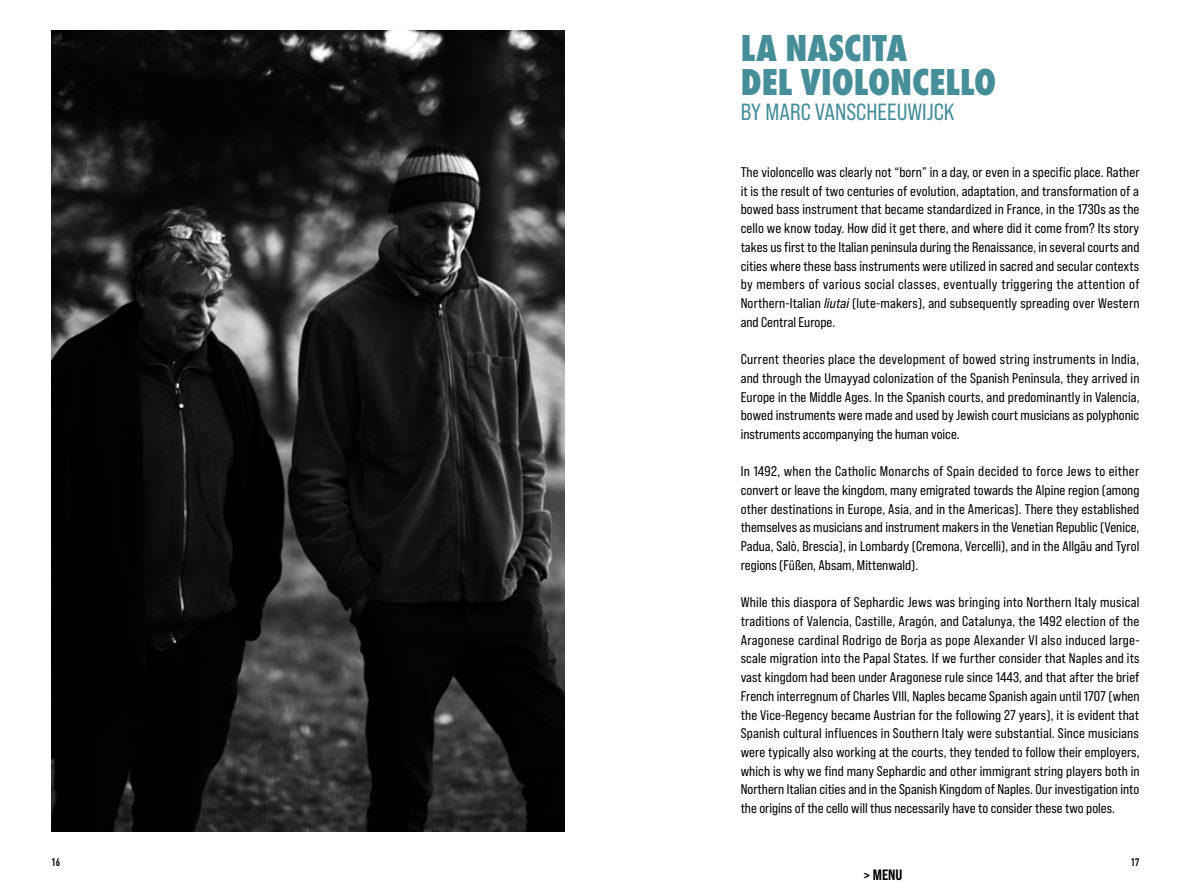
<style>
.page{position:relative;width:1191px;height:893px;background:#fff}
.page>*{position:absolute;margin:0;border:0;box-sizing:border-box;transform-origin:0 0}
.t1{font:800 39px/34.3px "Futura PT Cond";color:#468e99}
.t2{font:23.4px "Bebas Neue Pro Sm E Rg";color:#468e99}
.t3{font:15px "Bebas Neue Pro Sm E Eb";color:#000}
.t4{font:14.1px/18.8px "Bebas Neue Pro Sm E Rg";color:#000;text-align:justify}
.t5{font:700 condensed 10.95px "DIN Pro";color:#000}
.s1{font-family:"Bebas Neue Pro Sm E It"}
</style>
<div class="page">
<img style="left:52px;top:31px;width:512px;height:800px">
<p class="t5" style="left:52px;top:854px;width:10px">16</p>
<h1 class="t1" style="left:741px;top:30px;width:257px">LA NASCITA<br>DEL VIOLONCELLO</h1>
<h2 class="t2" style="left:740px;top:98px;width:216px">BY MARC VANSCHEEUWIJCK</h2>
<p class="t4" style="left:740px;top:162px;width:400px">The violoncello was clearly not “born” in a day, or even in a specific place. Rather it is the result of two centuries of evolution, adaptation, and transformation of a bowed bass instrument that became standardized in France, in the 1730s as the cello we know today. How did it get there, and where did it come from? Its story takes us first to the Italian peninsula during the Renaissance, in several courts and cities where these bass instruments were utilized in sacred and secular contexts by members of various social classes, eventually triggering the attention of Northern-Italian <span class="s1">liutai</span> (lute-makers), and subsequently spreading over Western and Central Europe.</p>
<p class="t4" style="left:740px;top:350px;width:400px">Current theories place the development of bowed string instruments in India, and through the Umayyad colonization of the Spanish Peninsula, they arrived in Europe in the Middle Ages. In the Spanish courts, and predominantly in Valencia, bowed instruments were made and used by Jewish court musicians as polyphonic instruments accompanying the human voice.</p>
<p class="t4" style="left:740px;top:462px;width:400px">In 1492, when the Catholic Monarchs of Spain decided to force Jews to either convert or leave the kingdom, many emigrated towards the Alpine region (among other destinations in Europe, Asia, and in the Americas). There they established themselves as musicians and instrument makers in the Venetian Republic (Venice, Padua, Salò, Brescia), in Lombardy (Cremona, Vercelli), and in the Allgäu and Tyrol regions (Füßen, Absam, Mittenwald).</p>
<p class="t4" style="left:740px;top:593px;width:400px">While this diaspora of Sephardic Jews was bringing into Northern Italy musical traditions of Valencia, Castille, Aragón, and Catalunya, the 1492 election of the Aragonese cardinal Rodrigo de Borja as pope Alexander VI also induced large&shy;scale migration into the Papal States. If we further consider that Naples and its vast kingdom had been under Aragonese rule since 1443, and that after the brief French interregnum of Charles VIII, Naples became Spanish again until 1707 (when the Vice-Regency became Austrian for the following 27 years), it is evident that Spanish cultural influences in Southern Italy were substantial. Since musicians were typically also working at the courts, they tended to follow their employers, which is why we find many Sephardic and other immigrant string players both in Northern Italian cities and in the Spanish Kingdom of Naples. Our investigation into the origins of the cello will thus necessarily have to consider these two poles.</p>
<p class="t3" style="left:863px;top:866px;width:40px">&gt; MENU</p>
<p class="t5" style="left:1130px;top:854px;width:10px">17</p>
</div>
